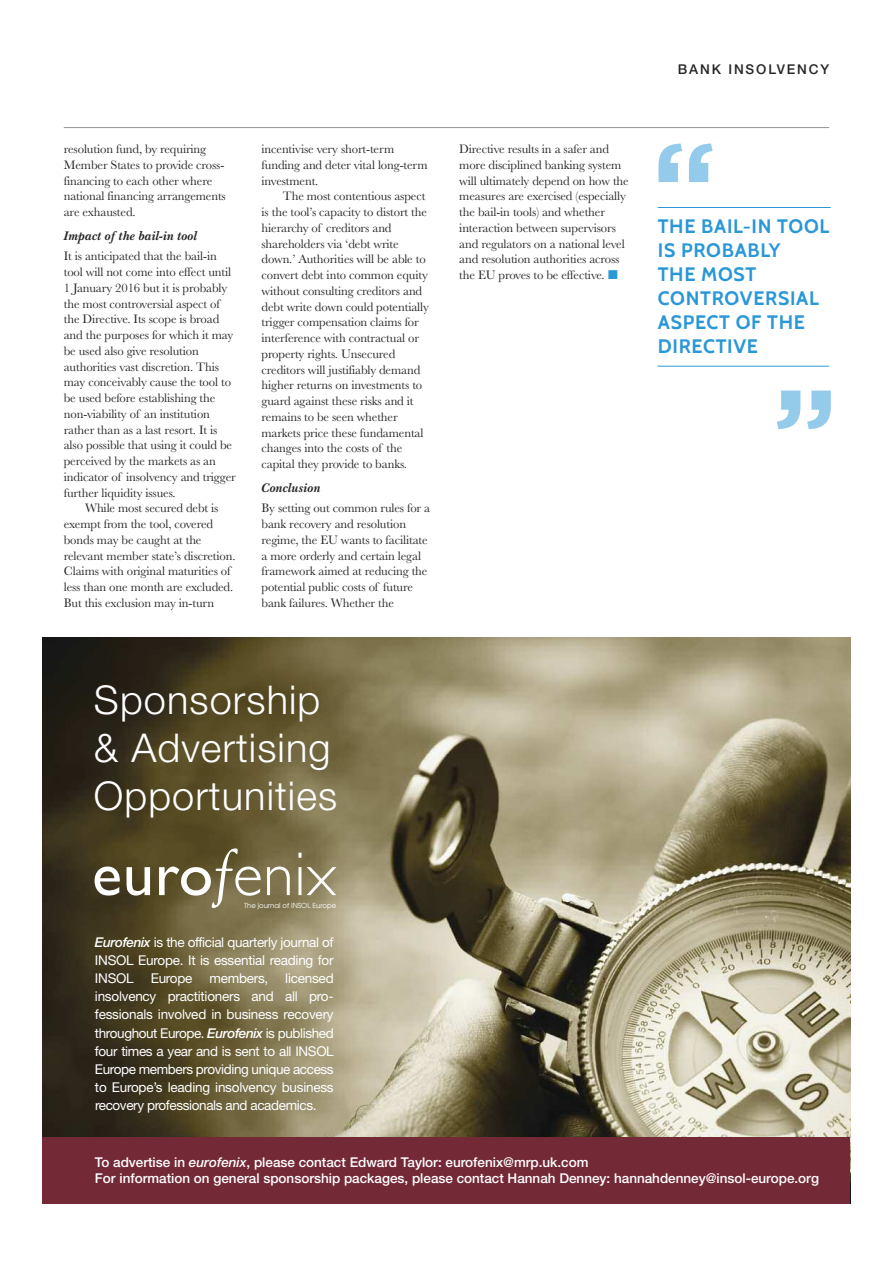
<style>
.page{position:relative;width:893px;height:1263px;background:#fff}
.page>*{position:absolute;margin:0;border:0;box-sizing:border-box;transform-origin:0 0}
.t1{font:700 119.55px "Gotham";color:#94cbeb}
.t2{font:62.25px "Gill Sans";color:#fff}
.t3{font:300 39.75px/48px "Helvetica Neue";letter-spacing:.03em;color:#fff}
.t4{font:700 19.5px/24px "Cabin";letter-spacing:.035em;color:#2a97d7}
.t5{font:13.5px/18.1px "Helvetica Neue";letter-spacing:-.02em;color:#fff;text-align:justify}
.t6{font:500 13.5px/16.2px "Helvetica Neue";color:#fff}
.t7{font:500 13.5px "Helvetica Neue";letter-spacing:.14em;color:#272627}
.t8{font:12.75px/15.8px "Baskerville";letter-spacing:-.01em;color:#272627}
.t9{font:italic 700 12.75px "Baskerville BT";letter-spacing:-.01em;color:#272627}
.t10{font:6.9px "Avant Garde";color:#fff}
.s1{color:#2a97d7}
.s2{font-family:"Goudy Old Style T";font-style:italic;font-size:70.2px}
.s3{font-weight:300}
.s4{font-weight:500;font-style:italic}
.s5{font-style:italic}
</style>
<div class="page">
<hr style="left:64px;top:127px;width:765px;height:1px;background:#939393">
<hr style="left:658px;top:207px;width:173px;height:1px;background:#2a97d7">
<hr style="left:658px;top:366px;width:171px;height:1px;background:#2a97d7">
<img style="left:43px;top:638px;width:807px;height:499px">
<div style="left:43px;top:1137px;width:807px;height:66px;background:#742936"></div>
<p class="t8" style="left:64px;top:141px;width:164px">resolution fund, by requiring<br>Member States to provide cross&shy;financing to each other where national financing arrangements are exhausted.</p>
<p class="t9" style="left:64px;top:231px;width:135px">Impact of the bail-in tool</p>
<p class="t8" style="left:64px;top:248px;width:174px">It is anticipated that the bail-in tool will not come into effect until<br>1 January 2016 but it is probably the most controversial aspect of the Directive. Its scope is broad and the purposes for which it may be used also give resolution authorities vast discretion. This may conceivably cause the tool to be used before establishing the non-viability of an institution rather than as a last resort. It is also possible that using it could be perceived by the markets as an indicator of insolvency and trigger further liquidity issues.</p>
<p class="t8" style="left:64px;top:500px;width:173px;text-indent:21px">While most secured debt is exempt from the tool, covered bonds may be caught at the relevant member state’s discretion.<br>Claims with original maturities of less than one month are excluded.<br>But this exclusion may in-turn</p>
<p class="t8" style="left:262px;top:141px;width:168px">incentivise very short-term funding and deter vital long-term investment.</p>
<p class="t8" style="left:262px;top:188px;width:169px;text-indent:21px">The most contentious aspect is the tool’s capacity to distort the hierarchy of creditors and shareholders via ‘debt write down.’ Authorities will be able to convert debt into common equity without consulting creditors and debt write down could potentially trigger compensation claims for interference with contractual or property rights. Unsecured creditors will justifiably demand higher returns on investments to guard against these risks and it remains to be seen whether markets price these fundamental changes into the costs of the capital they provide to banks.</p>
<p class="t9" style="left:262px;top:483px;width:61px">Conclusion</p>
<p class="t8" style="left:262px;top:500px;width:170px">By setting out common rules for a bank recovery and resolution regime, the EU wants to facilitate a more orderly and certain legal framework aimed at reducing the potential public costs of future bank failures. Whether the</p>
<p class="t8" style="left:459px;top:141px;width:171px">Directive results in a safer and more disciplined banking system will ultimately depend on how the measures are exercised (especially the bail-in tools) and whether interaction between supervisors and regulators on a national level and resolution authorities across the EU proves to be effective. <span class="s1">■</span></p>
<p class="t7" style="left:678px;top:64px;width:153px">BANK INSOLVENCY</p>
<h1 class="t1" style="left:652px;top:117px;width:66px">“</h1>
<h3 class="t4" style="left:658px;top:214px;width:173px">THE BAIL-IN TOOL<br>IS PROBABLY<br>THE MOST<br>CONTROVERSIAL<br>ASPECT OF THE<br>DIRECTIVE</h3>
<h1 class="t1" style="left:773px;top:363px;width:66px">”</h1>
<h3 class="t3" style="left:94px;top:679px;width:245px">Sponsorship &amp; Advertising<br>Opportunities</h3>
<h2 class="t2" style="left:92px;top:838px;width:246px">euro<span class="s2">f</span><span class="s3">enix</span></h2>
<p class="t10" style="left:244px;top:902px;width:94px">The journal of INSOL Europe</p>
<p class="t5" style="left:95px;top:934px;width:240px"><span class="s4">Eurofenix</span> is the official quarterly journal of INSOL Europe. It is essential reading for INSOL</p>
<p class="t5" style="left:95px;top:970px;width:240px;text-indent:190px">licensed insolvency practitioners and all pro&shy;fessionals involved in business recovery throughout Europe. <span class="s4">Eurofenix</span> is published four times a year and is sent to all INSOL Europe members providing unique access to Europe’s leading insolvency business recovery professionals and academics.</p>
<p class="t5" style="left:151px;top:970px;width:43px">Europe</p>
<p class="t5" style="left:209px;top:970px;width:60px">members,</p>
<p class="t6" style="left:95px;top:1155px;width:726px">To advertise in <span class="s5">eurofenix</span>, please contact Edward Taylor: eurofenix@mrp.uk.com<br>For information on general sponsorship packages, please contact Hannah Denney: hannahdenney@insol-europe.org</p>
</div>
